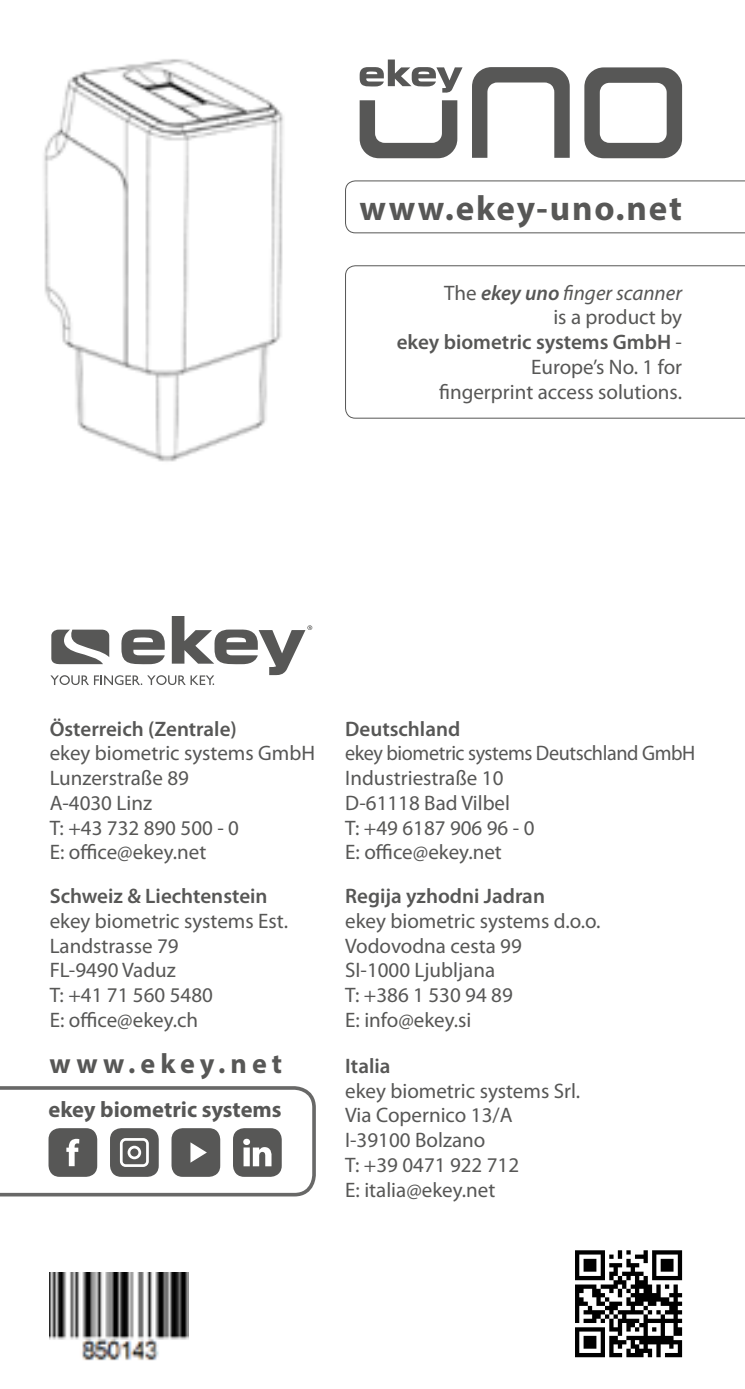
<style>
.page{position:relative;width:745px;height:1389px;background:#fff}
.page>*{position:absolute;margin:0;border:0;box-sizing:border-box;transform-origin:0 0}
.t1{font:700 35px "Myriad Pro";letter-spacing:.055em;color:#575756}
.t2{font:700 28px "Myriad Pro";letter-spacing:.18em;color:#575756}
.t3{font:700 22.4px "Myriad Pro";color:#575756}
.t4{font:21px/24.8px "Myriad Pro";color:#575756}
.t5{font:21px/24.8px "Myriad Pro";color:#575756;scale:.96 1}
.t6{font:600 21px "Myriad Pro";color:#575756}
.s1{font-weight:600;font-style:italic}
.s2{font-style:italic}
.s3{font-weight:600}
</style>
<div class="page">
<svg style="left:345px;top:181px;width:399px;height:52px"></svg>
<svg style="left:345px;top:265px;width:399px;height:154px"></svg>
<svg style="left:575px;top:1250px;width:106px;height:107px"></svg>
<svg style="left:50px;top:616px;width:262px;height:69px"></svg>
<svg style="left:0;top:1086px;width:316px;height:111px"></svg>
<img style="left:43px;top:59px;width:241px;height:403px">
<img style="left:50px;top:1272px;width:139px;height:89px">
<svg style="left:359px;top:100px;width:98px;height:58px"></svg>
<svg style="left:472px;top:67px;width:97px;height:91px"></svg>
<svg style="left:584px;top:67px;width:97px;height:91px"></svg>
<svg style="left:359px;top:60px;width:103px;height:33px"></svg>
<h1 class="t1" style="left:359px;top:185px;width:324px">www.ekey-uno.net</h1>
<p class="t4" style="left:396px;top:280px;width:287px;text-align:right">The <span class="s1">ekey uno</span> <span class="s2">finger scanner<br></span>is a product by<br><span class="s3">ekey biometric systems GmbH</span> -<br>Europe’s No. 1 for<br>fingerprint access solutions.</p>
<p class="t6" style="left:50px;top:715px;width:188px">Österreich (Zentrale)</p>
<p class="t4" style="left:50px;top:741px;width:267px">ekey biometric systems GmbH<br>Lunzerstraße 89<br>A-4030 Linz<br>T: +43 732 890 500 - 0<br>E: office@ekey.net</p>
<p class="t6" style="left:50px;top:883px;width:219px">Schweiz &amp; Liechtenstein</p>
<p class="t4" style="left:50px;top:908px;width:240px">ekey biometric systems Est.<br>Landstrasse 79<br>FL-9490 Vaduz<br>T: +41 71 560 5480<br>E: office@ekey.ch</p>
<h2 class="t2" style="left:49px;top:1045px;width:234px">www.ekey.net</h2>
<p class="t3" style="left:48px;top:1094px;width:234px">ekey biometric systems</p>
<p class="t6" style="left:345px;top:715px;width:116px">Deutschland</p>
<p class="t5" style="left:345px;top:741px;width:366px">ekey biometric systems Deutschland GmbH<br>Industriestraße 10<br>D-61118 Bad Vilbel<br>T: +49 6187 906 96 - 0<br>E: office@ekey.net</p>
<p class="t6" style="left:345px;top:883px;width:201px">Regija yzhodni Jadran</p>
<p class="t4" style="left:345px;top:908px;width:257px">ekey biometric systems d.o.o.<br>Vodovodna cesta 99<br>SI-1000 Ljubljana<br>T: +386 1 530 94 89<br>E: info@ekey.si</p>
<p class="t6" style="left:345px;top:1052px;width:47px">Italia</p>
<p class="t4" style="left:345px;top:1078px;width:236px">ekey biometric systems Srl.<br>Via Copernico 13/A<br>I-39100 Bolzano<br>T: +39 0471 922 712<br>E: italia@ekey.net</p>
</div>
